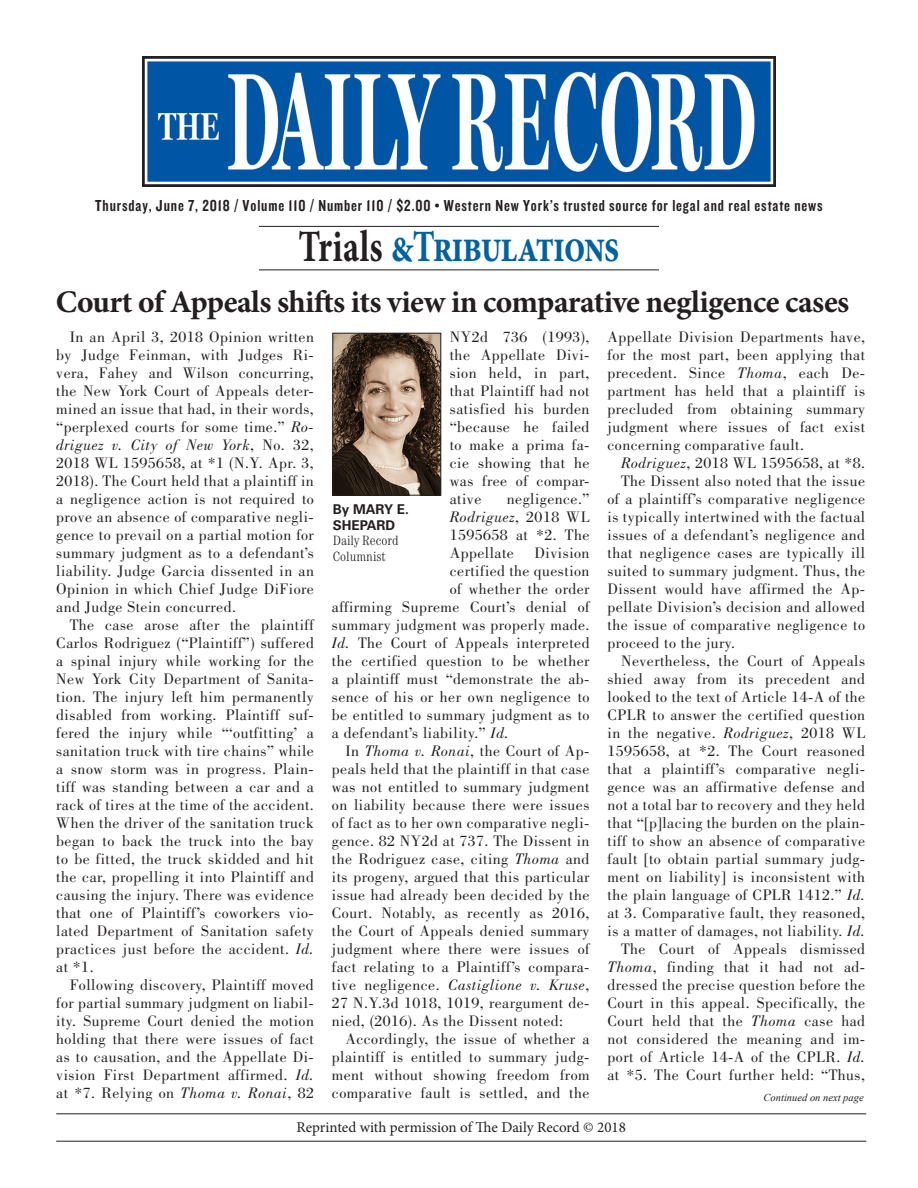
<style>
.page{position:relative;width:918px;height:1188px;background:#fff}
.page>*{position:absolute;margin:0;border:0;box-sizing:border-box;transform-origin:0 0}
.t1{font:700 44.85px "Minion Pro";letter-spacing:-.035em;color:#0062a3;scale:.77 1}
.Headline{font:700 31.5px "Minion Pro";letter-spacing:-.015em;color:#231f20}
.New_p1_text_beneath{font:16.5px "Knockout 49 Liteweight";letter-spacing:.055em;color:#231f20}
.Body_copy{font:15.75px/18px "Bodoni Std";letter-spacing:.03em;color:#231f20;text-align:justify}
.t2{font:15px "Minion Pro";color:#231f20}
.Byline_name{font:300 condensed 13.5px/15.8px "Century Std";color:#231f20}
.Byline_name-2{font:700 13.5px/15.8px "Univers LT Std";color:#231f20}
.t3{font:italic 10.5px "Times New Roman";color:#231f20}
.s1{color:#231f20}
.s2{font-style:italic}
</style>
<div class="page">
<img style="left:143px;top:56px;width:633px;height:130px">
<hr style="left:56px;top:1114px;width:810px;height:1px;background:#231f20">
<hr style="left:56px;top:1141px;width:810px;height:1px;background:#231f20">
<hr style="left:259px;top:270px;width:400px;height:1px;background:#231f20">
<hr style="left:259px;top:226px;width:400px;height:1px;background:#231f20">
<img style="left:335px;top:335px;width:104px;height:158px">
<div style="left:333px;top:333px;width:108px;height:162px;border:1px solid #231f20"></div>
<p class="New_p1_text_beneath" style="left:95px;top:197px;width:729px">Thursday, June 7, 2018 / Volume 110 / Number 110 / $2.00 • Western New York’s trusted source for legal and real estate news</p>
<p class="t1" style="left:298px;top:215px;width:418px"><span class="s1">Trials</span> &amp;Tribulations</p>
<p class="Headline" style="left:56px;top:279px;width:795px">Court of Appeals shifts its view in comparative negligence cases</p>
<p class="Body_copy" style="left:56px;top:328px;width:259px;text-indent:14px">In an April 3, 2018 Opinion written by Judge Feinman, with Judges Ri&shy;vera, Fahey and Wilson concurring, the New York Court of Appeals deter&shy;mined an issue that had, in their words, “perplexed courts for some time.” <span class="s2">Ro&shy;driguez v. City of New York</span>, No. 32, 2018 WL 1595658, at *1 (N.Y. Apr. 3, 2018). The Court held that a plaintiff in a negligence action is not required to prove an absence of comparative negli&shy;gence to prevail on a partial motion for summary judgment as to a defendant’s liability. Judge Garcia dissented in an Opinion in which Chief Judge DiFiore and Judge Stein concurred.</p>
<p class="Body_copy" style="left:56px;top:616px;width:259px;text-indent:14px">The case arose after the plaintiff Carlos Rodriguez (“Plaintiff”) suffered a spinal injury while working for the New York City Department of Sanita&shy;tion. The injury left him permanently disabled from working. Plaintiff suf&shy;fered the injury while “‘outfitting’ a sanitation truck with tire chains” while a snow storm was in progress. Plain&shy;tiff was standing between a car and a rack of tires at the time of the accident.<br>When the driver of the sanitation truck began to back the truck into the bay to be fitted, the truck skidded and hit the car, propelling it into Plaintiff and causing the injury. There was evidence that one of Plaintiff’s coworkers vio&shy;lated Department of Sanitation safety practices just before the accident. <span class="s2">Id. </span>at *1.</p>
<p class="Body_copy" style="left:56px;top:976px;width:259px;text-indent:14px">Following discovery, Plaintiff moved for partial summary judgment on liabil&shy;ity. Supreme Court denied the motion holding that there were issues of fact as to causation, and the Appellate Di&shy;vision First Department affirmed. <span class="s2">Id. </span>at *7. Relying on <span class="s2">Thoma v. Ronai</span>, 82</p>
<p class="Body_copy" style="left:450px;top:328px;width:141px">NY2d 736 (1993), the Appellate Divi&shy;sion held, in part, that Plaintiff had not satisfied his burden “because he failed to make a prima fa&shy;cie showing that he was free of compar&shy;ative</p>
<p class="Body_copy" style="left:450px;top:490px;width:141px;text-indent:57px">negligence.” <span class="s2">Rodriguez</span>, 2018 WL 1595658 at *2. The Appellate</p>
<p class="Byline_name-2" style="left:333px;top:501px;width:77px">By MARY E.<br>SHEPARD</p>
<p class="Byline_name" style="left:333px;top:533px;width:67px">Daily Record<br>Columnist</p>
<p class="Body_copy" style="left:535px;top:544px;width:56px">Division</p>
<p class="Body_copy" style="left:450px;top:562px;width:141px">certified the question</p>
<p class="Body_copy" style="left:450px;top:580px;width:141px">of whether the order</p>
<p class="Body_copy" style="left:332px;top:598px;width:259px">affirming Supreme Court’s denial of</p>
<p class="Body_copy" style="left:332px;top:616px;width:259px">summary judgment was properly made.</p>
<p class="Body_copy" style="left:332px;top:634px;width:259px"><span class="s2">Id.</span> The Court of Appeals interpreted</p>
<p class="Body_copy" style="left:332px;top:652px;width:259px">the certified question to be whether</p>
<p class="Body_copy" style="left:332px;top:670px;width:259px">a plaintiff must “demonstrate the ab-</p>
<p class="Body_copy" style="left:332px;top:688px;width:259px">sence of his or her own negligence to</p>
<p class="Body_copy" style="left:332px;top:706px;width:259px">be entitled to summary judgment as to</p>
<p class="Body_copy" style="left:332px;top:724px;width:178px">a defendant’s liability.” <span class="s2">Id.</span></p>
<p class="Body_copy" style="left:332px;top:742px;width:259px;text-indent:14px">In <span class="s2">Thoma v. Ronai</span>, the Court of Ap&shy;peals held that the plaintiff in that case was not entitled to summary judgment on liability because there were issues of fact as to her own comparative negli&shy;gence. 82 NY2d at 737. The Dissent in the Rodriguez case, citing <span class="s2">Thoma</span> and its progeny, argued that this particular issue had already been decided by the Court. Notably, as recently as 2016, the Court of Appeals denied summary judgment where there were issues of fact relating to a Plaintiff’s compara&shy;tive negligence. <span class="s2">Castiglione v. Kruse</span>, 27 N.Y.3d 1018, 1019, reargument de&shy;nied, (2016). As the Dissent noted:</p>
<p class="Body_copy" style="left:332px;top:1030px;width:259px;text-indent:14px">Accordingly, the issue of whether a plaintiff is entitled to summary judg&shy;ment without showing freedom from comparative fault is settled, and the</p>
<p class="Body_copy" style="left:608px;top:328px;width:259px">Appellate Division Departments have, for the most part, been applying that precedent. Since <span class="s2">Thoma</span>, each De&shy;partment has held that a plaintiff is precluded from obtaining summary judgment where issues of fact exist concerning comparative fault.</p>
<p class="Body_copy" style="left:621px;top:454px;width:246px"><span class="s2">Rodriguez</span>, 2018 WL 1595658, at *8.</p>
<p class="Body_copy" style="left:608px;top:472px;width:259px;text-indent:14px">The Dissent also noted that the issue of a plaintiff’s comparative negligence is typically intertwined with the factual issues of a defendant’s negligence and that negligence cases are typically ill suited to summary judgment. Thus, the Dissent would have affirmed the Ap&shy;pellate Division’s decision and allowed the issue of comparative negligence to proceed to the jury.</p>
<p class="Body_copy" style="left:608px;top:652px;width:259px;text-indent:14px">Nevertheless, the Court of Appeals shied away from its precedent and looked to the text of Article 14-A of the CPLR to answer the certified question in the negative. <span class="s2">Rodriguez</span>, 2018 WL 1595658, at *2. The Court reasoned that a plaintiff’s comparative negli&shy;gence was an affirmative defense and not a total bar to recovery and they held that “[p]lacing the burden on the plain&shy;tiff to show an absence of comparative fault [to obtain partial summary judg&shy;ment on liability] is inconsistent with the plain language of CPLR 1412.” <span class="s2">Id. </span>at 3. Comparative fault, they reasoned, is a matter of damages, not liability. <span class="s2">Id.</span></p>
<p class="Body_copy" style="left:608px;top:940px;width:259px;text-indent:14px">The Court of Appeals dismissed <span class="s2">Thoma</span>, finding that it had not ad&shy;dressed the precise question before the Court in this appeal. Specifically, the Court held that the <span class="s2">Thoma</span> case had not considered the meaning and im&shy;port of Article 14-A of the CPLR. <span class="s2">Id. </span>at *5. The Court further held: “Thus,</p>
<p class="t3" style="left:764px;top:1090px;width:102px">Continued on next page</p>
<p class="t2" style="left:296px;top:1117px;width:331px">Reprinted with permission of The Daily Record © 2018</p>
</div>
